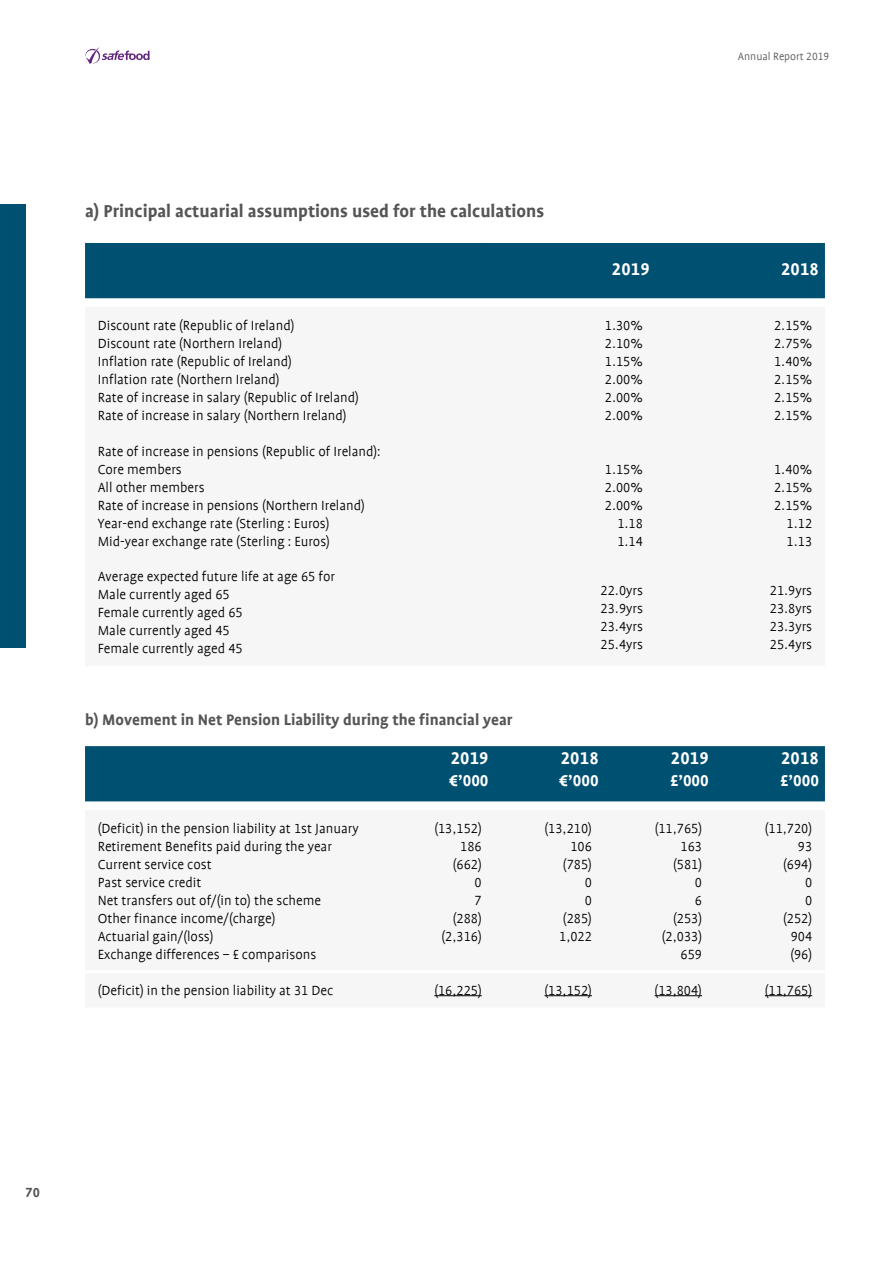
<style>
.page{position:relative;width:893px;height:1263px;background:#fff}
.page>*{position:absolute;margin:0;border:0;box-sizing:border-box;transform-origin:0 0}
.t1{font:700 19.5px "Profile";color:#565555}
.t2{font:700 19.5px "Profile NO";letter-spacing:.01em;color:#fff}
.t3{font:700 18px "Profile NO";color:#fff}
.t4{font:700 17.25px "Profile";color:#555}
.t5{font:300 15px/18px "Profile";color:#000}
.t6{font:300 15px/18px "Profile NO";color:#000;text-align:right}
.t7{font:700 15px "Profile NO";color:#565555}
.t8{font:300 12px "Profile";color:#555}
.s1{font-family:"Profile NO"}
.s2{font-family:"Profile"}
</style>
<div class="page">
<svg style="left:85px;top:47px;width:65px;height:17px"></svg>
<div style="left:85px;top:243px;width:740px;height:55px;background:#005072"></div>
<div style="left:85px;top:746px;width:740px;height:55px;background:#005072"></div>
<hr style="left:434px;top:995px;width:48px;height:1px;background:#000">
<hr style="left:544px;top:995px;width:48px;height:1px;background:#000">
<hr style="left:655px;top:995px;width:47px;height:1px;background:#000">
<hr style="left:765px;top:995px;width:47px;height:1px;background:#000">
<div style="left:0;top:204px;width:26px;height:443px;background:#005072"></div>
<h1 class="t1" style="left:85px;top:201px;width:461px">a) Principal actuarial assumptions used for the calculations</h1>
<p class="t8" style="left:738px;top:51px;width:93px">Annual Report <span class="s1">2019</span></p>
<h1 class="t2" style="left:612px;top:259px;width:39px">2019</h1>
<h1 class="t2" style="left:781px;top:259px;width:39px">2018</h1>
<p class="t5" style="left:98px;top:316px;width:263px">Discount rate (Republic of Ireland)<br>Discount rate (Northern Ireland)<br>Inflation rate (Republic of Ireland)<br>Inflation rate (Northern Ireland)<br>Rate of increase in salary (Republic of Ireland)<br>Rate of increase in salary (Northern Ireland)</p>
<p class="t6" style="left:605px;top:317px;width:40px;text-align:justify">1.30% 2.10% 1.15% 2.00% 2.00% 2.00%</p>
<p class="t6" style="left:774px;top:317px;width:40px;text-align:justify">2.15% 2.75% 1.40% 2.15% 2.15% 2.15%</p>
<p class="t5" style="left:98px;top:442px;width:284px">Rate of increase in pensions (Republic of Ireland):<br>Core members<br>All other members<br>Rate of increase in pensions (Northern Ireland)<br>Year-end exchange rate (Sterling : Euros)<br>Mid-year exchange rate (Sterling : Euros)</p>
<p class="t6" style="left:605px;top:460px;width:40px">1.15%<br>2.00%<br>2.00%<br>1.18<br>1.14</p>
<p class="t6" style="left:774px;top:460px;width:40px">1.40%<br>2.15%<br>2.15%<br>1.12<br>1.13</p>
<p class="t5" style="left:98px;top:568px;width:239px">Average expected future life at age <span class="s1">65</span> for<br>Male currently aged <span class="s1">65<br></span>Female currently aged <span class="s1">65<br></span>Male currently aged <span class="s1">45<br></span>Female currently aged <span class="s1">45</span></p>
<p class="t4" style="left:85px;top:710px;width:429px">b) Movement in Net Pension Liability during the financial year</p>
<h1 class="t2" style="left:451px;top:749px;width:39px">2019</h1>
<p class="t3" style="left:449px;top:772px;width:41px"><span class="s2">¤’</span>000</p>
<p class="t6" style="left:601px;top:582px;width:44px;text-align:justify">22.0<span class="s2">yrs </span>23.9<span class="s2">yrs </span>23.4<span class="s2">yrs </span>25.4<span class="s2">yrs</span></p>
<p class="t6" style="left:770px;top:582px;width:44px;text-align:justify">21.9<span class="s2">yrs </span>23.8<span class="s2">yrs </span>23.3<span class="s2">yrs </span>25.4<span class="s2">yrs</span></p>
<h1 class="t2" style="left:561px;top:749px;width:39px">2018</h1>
<p class="t3" style="left:559px;top:772px;width:41px"><span class="s2">¤’</span>000</p>
<h1 class="t2" style="left:671px;top:749px;width:39px">2019</h1>
<p class="t3" style="left:670px;top:772px;width:40px"><span class="s2">£’</span>000</p>
<h1 class="t2" style="left:781px;top:749px;width:39px">2018</h1>
<p class="t3" style="left:780px;top:772px;width:40px"><span class="s2">£’</span>000</p>
<p class="t5" style="left:98px;top:819px;width:262px">(Deficit) in the pension liability at <span class="s1">1</span>st January Retirement Benefits paid during the year Current service cost<br>Past service credit<br>Net transfers out of/(in to) the scheme<br>Other finance income/(charge)<br>Actuarial gain/(loss)<br>Exchange differences – £ comparisons</p>
<p class="t6" style="left:434px;top:820px;width:49px">(13,152)<br>186 (662)<br>0<br>7<br>(288) (2,316)</p>
<p class="t6" style="left:544px;top:820px;width:49px">(13,210)<br>106 (785)<br>0<br>0<br>(285)<br>1,022</p>
<p class="t6" style="left:655px;top:820px;width:49px">(11,765)<br>163 (581)<br>0<br>6<br>(253) (2,033)<br>659</p>
<p class="t6" style="left:765px;top:820px;width:49px">(11,720)<br>93<br>(694)<br>0<br>0<br>(252)<br>904<br>(96)</p>
<p class="t5" style="left:98px;top:981px;width:237px">(Deficit) in the pension liability at <span class="s1">31</span> Dec</p>
<p class="t6" style="left:434px;top:981px;width:49px">(16,225)</p>
<p class="t6" style="left:544px;top:981px;width:49px">(13,152)</p>
<p class="t6" style="left:655px;top:981px;width:49px">(13,804)</p>
<p class="t6" style="left:765px;top:981px;width:49px">(11,765)</p>
<p class="t7" style="left:26px;top:1185px;width:16px">70</p>
</div>
